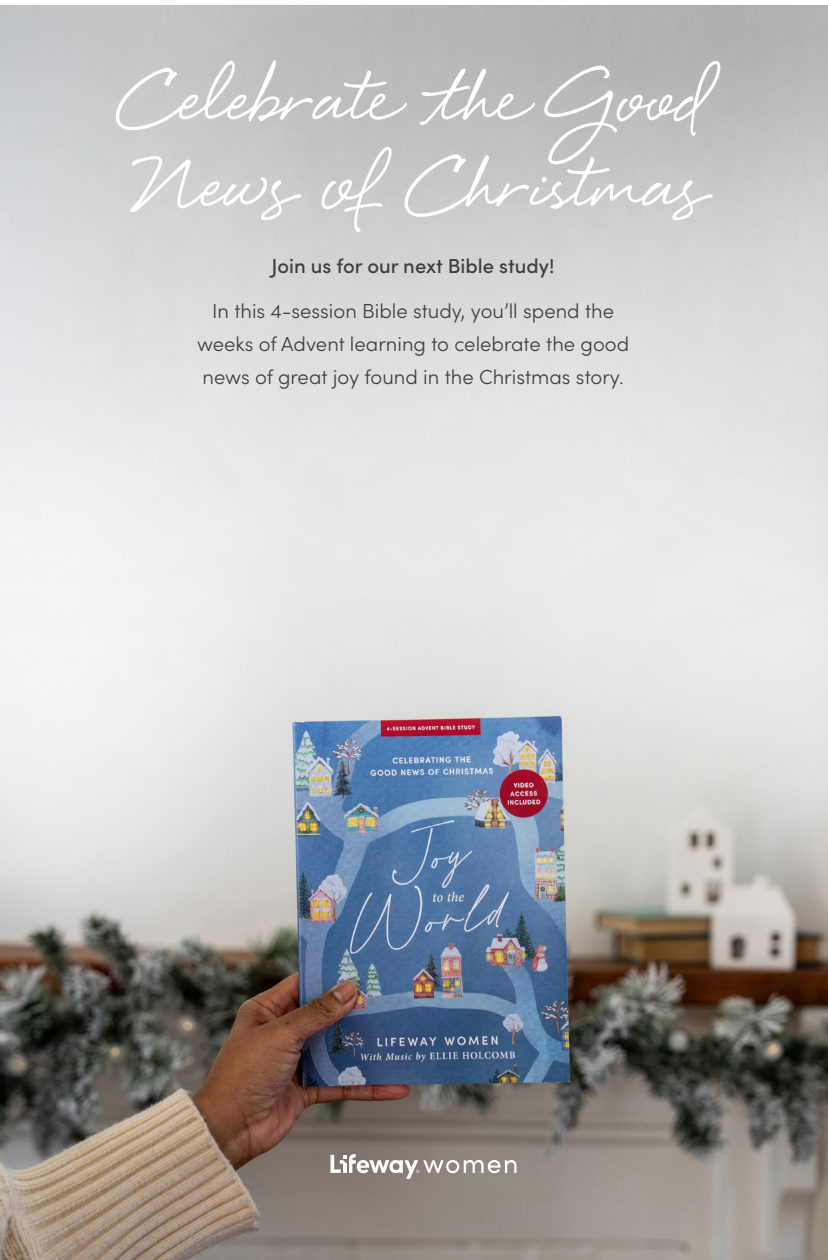
<style>
.page{position:relative;width:828px;height:1260px;background:#fff}
.page>*{position:absolute;margin:0;border:0;box-sizing:border-box;transform-origin:0 0}
.t1{font:135.6px "Eye Catching Pro";color:#fff}
.t2{font:300 20.2px "Sofia Pro";color:#3e3e3f}
.t3{font:500 20.2px "Sofia Pro";color:#3e3e3f}
</style>
<div class="page">
<img style="left:0;top:6px;width:828px;height:1254px">
<svg style="left:330px;top:1154px;width:187px;height:25px"></svg>
<p class="t1" style="left:123px;top:43px;width:588px">Celebrate the Good</p>
<p class="t1" style="left:129px;top:130px;width:574px">News of Christmas</p>
<p class="t3" style="left:272px;top:251px;width:284px">Join us for our next Bible study!</p>
<p class="t2" style="left:212px;top:296px;width:403px">In this 4-session Bible study, you’ll spend the</p>
<p class="t2" style="left:197px;top:329px;width:434px">weeks of Advent learning to celebrate the good</p>
<p class="t2" style="left:203px;top:362px;width:423px">news of great joy found in the Christmas story.</p>
</div>
